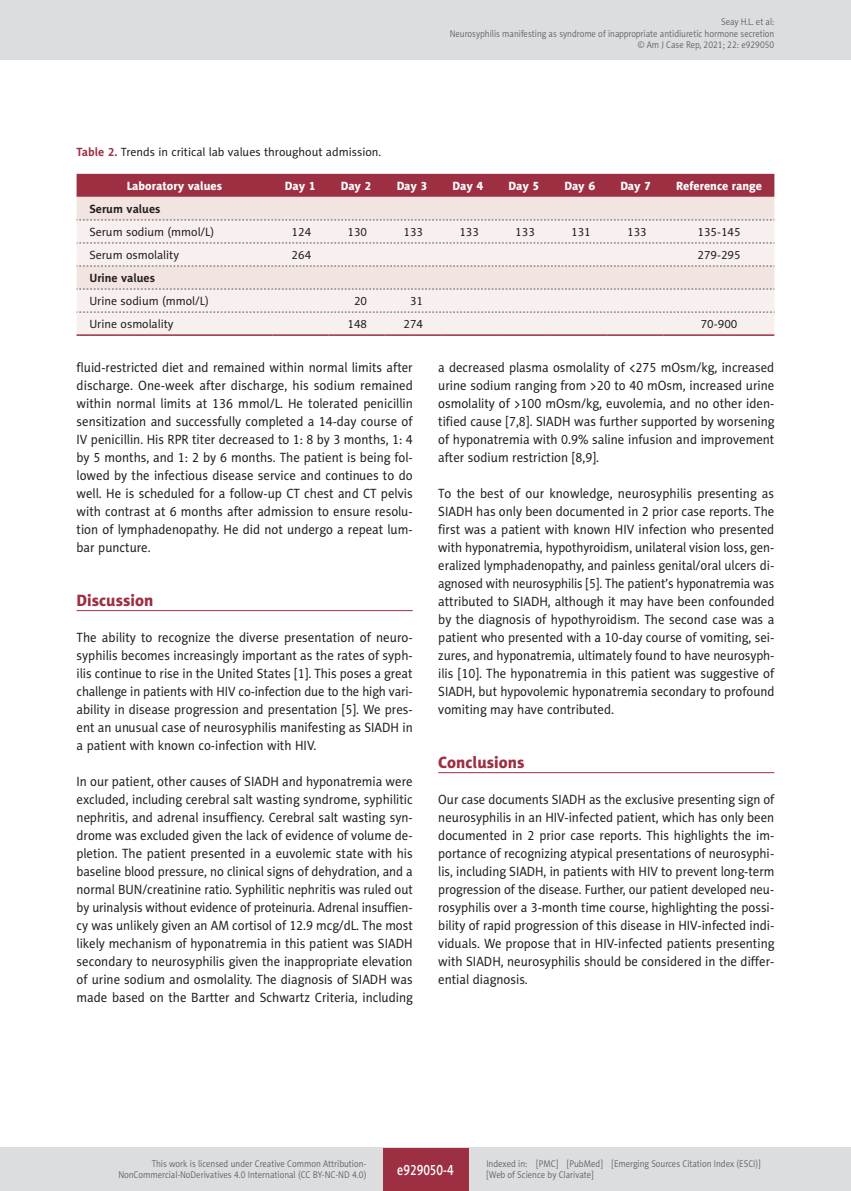
<style>
.page{position:relative;width:851px;height:1191px;background:#fff}
.page>*{position:absolute;margin:0;border:0;box-sizing:border-box;transform-origin:0 0}
.AJCR_Headline_1{font:16.5px "Naomi Sans EFN Heavy";color:#9d2f42}
.t1{font:15px "Naomi Sans EFN Medium";color:#fff;scale:.8 1}
.AJCR_Body{font:13.5px/18px "Naomi Sans EFN";color:#231f20;text-align:justify;scale:.95 1}
.AJCR_Body-2{font:13.5px/18px "Naomi Sans EFN";color:#231f20;text-align:justify;scale:.96 1}
.AJCR_Body-3{font:13.5px/18px "Naomi Sans EFN";color:#231f20;text-align:justify;scale:.94 1}
.AJCR_Tabela_zawartos{font:12px "Naomi Sans EFN";color:#231f20}
.AJCR_Tabela_Head{font:12px "Naomi Sans EFN Heavy";color:#fff}
.AJCR_Tabela_tytul{font:12px "Naomi Sans EFN";color:#231f20}
.AJCR_Tabela_zawartos-2{font:700 12px "Naomi Sans EFN";color:#231f20}
.t2{font:9.75px/11.2px "Naomi Sans EFN Light";color:#57585a;text-align:right;scale:.9 1}
.s1{font-weight:700;color:#9d2f42}
</style>
<div class="page">
<hr style="left:77px;top:610px;width:335px;height:1px;background:#9d2f42">
<div style="left:77px;top:174px;width:697px;height:23px;background:#9d2f42"></div>
<div style="left:77px;top:197px;width:697px;height:23px;background:#f2e4e1"></div>
<svg style="left:77px;top:221px;width:697px;height:113px;fill:#f7f0ef"></svg>
<svg style="left:77px;top:220px;width:697px;height:1px"></svg>
<svg style="left:77px;top:243px;width:697px;height:1px"></svg>
<svg style="left:77px;top:266px;width:697px;height:1px"></svg>
<svg style="left:77px;top:289px;width:697px;height:1px"></svg>
<svg style="left:77px;top:312px;width:697px;height:1px"></svg>
<hr style="left:77px;top:334px;width:195px;height:2px;background:#9d2f42">
<hr style="left:272px;top:334px;width:56px;height:2px;background:#9d2f42">
<hr style="left:328px;top:334px;width:56px;height:2px;background:#9d2f42">
<hr style="left:384px;top:334px;width:56px;height:2px;background:#9d2f42">
<hr style="left:440px;top:334px;width:56px;height:2px;background:#9d2f42">
<hr style="left:496px;top:334px;width:56px;height:2px;background:#9d2f42">
<hr style="left:552px;top:334px;width:55px;height:2px;background:#9d2f42">
<hr style="left:607px;top:334px;width:56px;height:2px;background:#9d2f42">
<hr style="left:663px;top:334px;width:111px;height:2px;background:#9d2f42">
<hr style="left:438px;top:772px;width:336px;height:1px;background:#9d2f42">
<div style="left:0;top:0;width:850px;height:60px;background:#dcdddf"></div>
<hr style="left:850px;top:0;width:1px;height:60px;background:#dcdddf">
<div style="left:0;top:1148px;width:850px;height:43px;background:#dcdddf"></div>
<div style="left:383px;top:1147px;width:85px;height:43px;background:#9d2f42"></div>
<p class="AJCR_Tabela_tytul" style="left:77px;top:145px;width:306px"><span class="s1">Table 2.</span> Trends in critical lab values throughout admission.</p>
<p class="t2" style="left:450px;top:16px;width:362px">Seay H.L. et al:<br>Neurosyphilis manifesting as syndrome of inappropriate antidiuretic hormone secretion © Am J Case Rep, 2021; 22: e929050</p>
<p class="AJCR_Tabela_Head" style="left:127px;top:178px;width:97px">Laboratory values</p>
<p class="AJCR_Tabela_Head" style="left:285px;top:178px;width:32px">Day 1</p>
<p class="AJCR_Tabela_Head" style="left:341px;top:178px;width:32px">Day 2</p>
<p class="AJCR_Tabela_Head" style="left:396px;top:178px;width:32px">Day 3</p>
<p class="AJCR_Tabela_Head" style="left:452px;top:178px;width:32px">Day 4</p>
<p class="AJCR_Tabela_Head" style="left:508px;top:178px;width:32px">Day 5</p>
<p class="AJCR_Tabela_Head" style="left:564px;top:178px;width:32px">Day 6</p>
<p class="AJCR_Tabela_Head" style="left:620px;top:178px;width:32px">Day 7</p>
<p class="AJCR_Tabela_Head" style="left:676px;top:178px;width:87px">Reference range</p>
<p class="AJCR_Tabela_zawartos-2" style="left:89px;top:202px;width:73px">Serum values</p>
<p class="AJCR_Tabela_zawartos" style="left:89px;top:225px;width:126px">Serum sodium (mmol/L)</p>
<p class="AJCR_Tabela_zawartos" style="left:291px;top:225px;width:21px">124</p>
<p class="AJCR_Tabela_zawartos" style="left:347px;top:225px;width:21px">130</p>
<p class="AJCR_Tabela_zawartos" style="left:403px;top:225px;width:21px">133</p>
<p class="AJCR_Tabela_zawartos" style="left:459px;top:225px;width:21px">133</p>
<p class="AJCR_Tabela_zawartos" style="left:515px;top:225px;width:21px">133</p>
<p class="AJCR_Tabela_zawartos" style="left:571px;top:225px;width:21px">131</p>
<p class="AJCR_Tabela_zawartos" style="left:627px;top:225px;width:21px">133</p>
<p class="AJCR_Tabela_zawartos" style="left:697px;top:225px;width:45px">135-145</p>
<p class="AJCR_Tabela_zawartos" style="left:89px;top:248px;width:91px">Serum osmolality</p>
<p class="AJCR_Tabela_zawartos" style="left:291px;top:248px;width:21px">264</p>
<p class="AJCR_Tabela_zawartos" style="left:697px;top:248px;width:45px">279-295</p>
<p class="AJCR_Tabela_zawartos-2" style="left:89px;top:271px;width:67px">Urine values</p>
<p class="AJCR_Tabela_zawartos" style="left:89px;top:294px;width:121px">Urine sodium (mmol/L)</p>
<p class="AJCR_Tabela_zawartos" style="left:354px;top:294px;width:15px">20</p>
<p class="AJCR_Tabela_zawartos" style="left:410px;top:294px;width:15px">31</p>
<p class="AJCR_Tabela_zawartos" style="left:89px;top:317px;width:86px">Urine osmolality</p>
<p class="AJCR_Tabela_zawartos" style="left:347px;top:317px;width:21px">148</p>
<p class="AJCR_Tabela_zawartos" style="left:403px;top:317px;width:21px">274</p>
<p class="AJCR_Tabela_zawartos" style="left:700px;top:317px;width:38px">70-900</p>
<p class="AJCR_Body" style="left:77px;top:358px;width:355px">fluid-restricted diet and remained within normal limits after discharge. One-week after discharge, his sodium remained within normal limits at 136 mmol/L. He tolerated penicillin sensitization and successfully completed a 14-day course of IV penicillin. His RPR titer decreased to 1: 8 by 3 months, 1: 4 by 5 months, and 1: 2 by 6 months. The patient is being fol&shy;lowed by the infectious disease service and continues to do well. He is scheduled for a follow-up CT chest and CT pelvis with contrast at 6 months after admission to ensure resolu&shy;tion of lymphadenopathy. He did not undergo a repeat lum&shy;bar puncture.</p>
<p class="AJCR_Headline_1" style="left:77px;top:590px;width:78px">Discussion</p>
<p class="AJCR_Body" style="left:77px;top:628px;width:355px">The ability to recognize the diverse presentation of neuro&shy;syphilis becomes increasingly important as the rates of syph&shy;ilis continue to rise in the United States [1]. This poses a great challenge in patients with HIV co-infection due to the high vari&shy;ability in disease progression and presentation [5]. We pres&shy;ent an unusual case of neurosyphilis manifesting as SIADH in a patient with known co-infection with HIV.</p>
<p class="AJCR_Body" style="left:77px;top:772px;width:355px">In our patient, other causes of SIADH and hyponatremia were excluded, including cerebral salt wasting syndrome, syphilitic nephritis, and adrenal insuffiency. Cerebral salt wasting syn&shy;drome was excluded given the lack of evidence of volume de&shy;pletion. The patient presented in a euvolemic state with his baseline blood pressure, no clinical signs of dehydration, and a normal BUN/creatinine ratio. Syphilitic nephritis was ruled out by urinalysis without evidence of proteinuria. Adrenal insuffien&shy;cy was unlikely given an AM cortisol of 12.9 mcg/dL. The most likely mechanism of hyponatremia in this patient was SIADH secondary to neurosyphilis given the inappropriate elevation of urine sodium and osmolality. The diagnosis of SIADH was made based on the Bartter and Schwartz Criteria, including</p>
<p class="AJCR_Body" style="left:438px;top:358px;width:355px">a decreased plasma osmolality of &lt;275 mOsm/kg, increased urine sodium ranging from &gt;20 to 40 mOsm, increased urine osmolality of &gt;100 mOsm/kg, euvolemia, and no other iden&shy;tified cause [7,8]. SIADH was further supported by worsening of hyponatremia with 0.9% saline infusion and improvement after sodium restriction [8,9].</p>
<p class="AJCR_Body-2" style="left:438px;top:484px;width:352px">To the best of our knowledge, neurosyphilis presenting as SIADH has only been documented in 2 prior case reports. The first was a patient with known HIV infection who presented with hyponatremia, hypothyroidism, unilateral vision loss, gen&shy;eralized lymphadenopathy, and painless genital/oral ulcers di&shy;agnosed with neurosyphilis [5]. The patient’s hyponatremia was attributed to SIADH, although it may have been confounded by the diagnosis of hypothyroidism. The second case was a patient who presented with a 10-day course of vomiting, sei&shy;zures, and hyponatremia, ultimately found to have neurosyph&shy;ilis [10]. The hyponatremia in this patient was suggestive of SIADH, but hypovolemic hyponatremia secondary to profound vomiting may have contributed.</p>
<p class="AJCR_Headline_1" style="left:438px;top:752px;width:88px">Conclusions</p>
<p class="AJCR_Body-3" style="left:438px;top:790px;width:359px">Our case documents SIADH as the exclusive presenting sign of neurosyphilis in an HIV-infected patient, which has only been documented in 2 prior case reports. This highlights the im&shy;portance of recognizing atypical presentations of neurosyphi&shy;lis, including SIADH, in patients with HIV to prevent long-term progression of the disease. Further, our patient developed neu&shy;rosyphilis over a 3-month time course, highlighting the possi&shy;bility of rapid progression of this disease in HIV-infected indi&shy;viduals. We propose that in HIV-infected patients presenting with SIADH, neurosyphilis should be considered in the differ&shy;ential diagnosis.</p>
<p class="t2" style="left:118px;top:1158px;width:277px">This work is licensed under Creative Common Attribution-<br>NonCommercial-NoDerivatives 4.0 International (CC BY-NC-ND 4.0)</p>
<p class="t1" style="left:397px;top:1160px;width:72px">e929050-4</p>
<p class="t2" style="left:486px;top:1158px;width:306px;text-align:left">Indexed in: [PMC] [PubMed] [Emerging Sources Citation Index (ESCI)] [Web of Science by Clarivate]</p>
</div>
